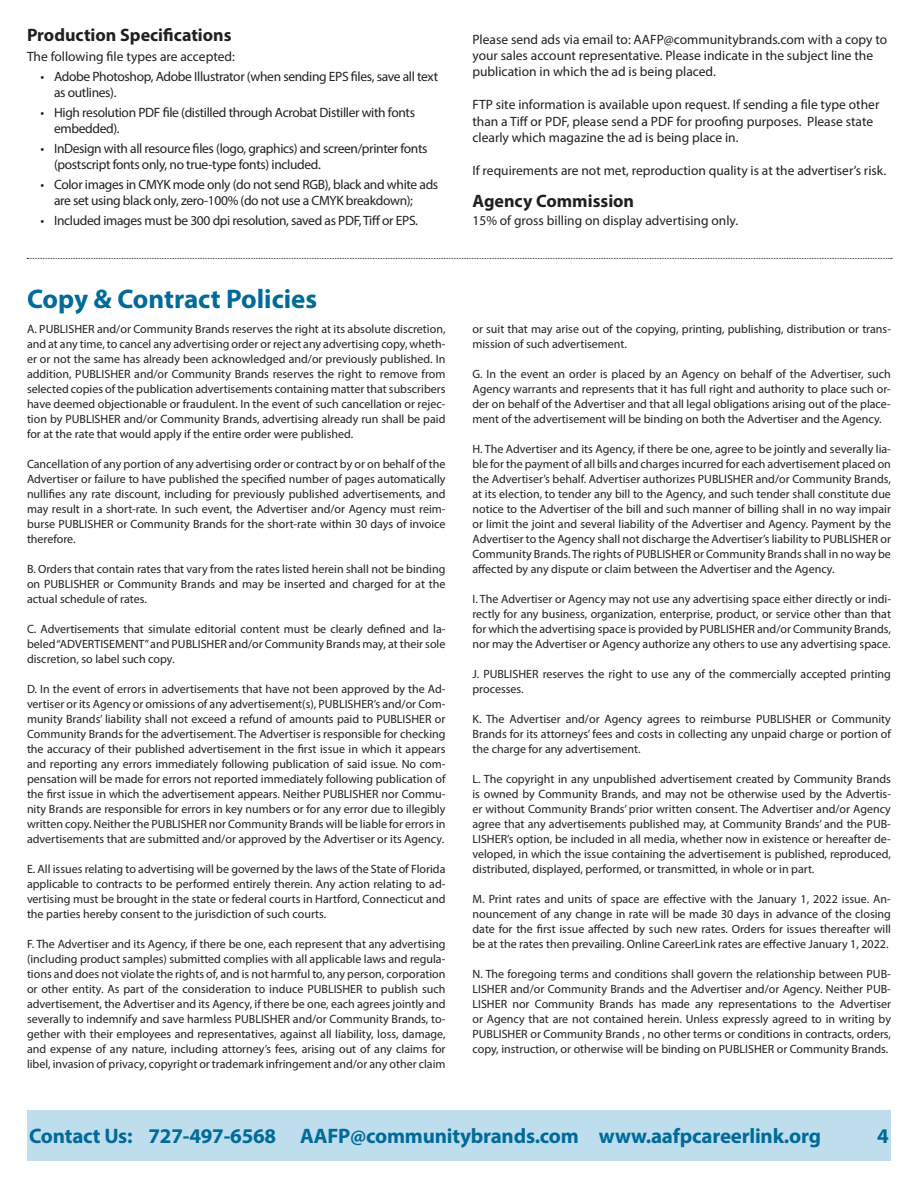
<style>
.page{position:relative;width:918px;height:1188px;background:#fff}
.page>*{position:absolute;margin:0;border:0;box-sizing:border-box;transform-origin:0 0}
.t1{font:700 27px "Myriad Pro";color:#006b98}
.t2{font:700 21px "Myriad Pro";letter-spacing:-.01em;color:#006b98}
.t3{font:700 18px "Myriad Pro";color:#231f20}
.t4{font:13.5px/16.5px "Myriad Pro";letter-spacing:-.01em;color:#231f20}
.t5{font:12px/15px "Myriad Pro";color:#231f20;text-align:justify}
</style>
<div class="page">
<svg style="left:27px;top:258px;width:865px;height:1px"></svg>
<div style="left:27px;top:1110px;width:864px;height:51px;background:#bedded"></div>
<h3 class="t3" style="left:27px;top:23px;width:206px">Production Specifications</h3>
<p class="t4" style="left:27px;top:48px;width:209px">The following file types are accepted:</p>
<p class="t4" style="left:54px;top:68px;width:386px;text-indent:-14px">• Adobe Photoshop, Adobe Illustrator (when sending EPS files, save all text as outlines).</p>
<p class="t4" style="left:54px;top:104px;width:363px;text-indent:-14px">• High resolution PDF file (distilled through Acrobat Distiller with fonts embedded).</p>
<p class="t4" style="left:54px;top:140px;width:375px;text-indent:-14px">• InDesign with all resource files (logo, graphics) and screen/printer fonts (postscript fonts only, no true-type fonts) included.</p>
<p class="t4" style="left:54px;top:176px;width:386px;text-indent:-14px">• Color images in CMYK mode only (do not send RGB), black and white ads are set using black only, zero-100% (do not use a CMYK breakdown);</p>
<p class="t4" style="left:40px;top:212px;width:379px">• Included images must be 300 dpi resolution, saved as PDF, Tiff or EPS.</p>
<h1 class="t1" style="left:27px;top:282px;width:292px">Copy &amp; Contract Policies</h1>
<p class="t5" style="left:27px;top:321px;width:420px">A. PUBLISHER and/or Community Brands reserves the right at its absolute discretion, and at any time, to cancel any advertising order or reject any advertising copy, wheth&shy;er or not the same has already been acknowledged and/or previously published. In addition, PUBLISHER and/or Community Brands reserves the right to remove from selected copies of the publication advertisements containing matter that subscribers have deemed objectionable or fraudulent. In the event of such cancellation or rejec&shy;tion by PUBLISHER and/or Community Brands, advertising already run shall be paid for at the rate that would apply if the entire order were published.</p>
<p class="t5" style="left:27px;top:456px;width:420px">Cancellation of any portion of any advertising order or contract by or on behalf of the Advertiser or failure to have published the specified number of pages automatically nullifies any rate discount, including for previously published advertisements, and may result in a short-rate. In such event, the Advertiser and/or Agency must reim&shy;burse PUBLISHER or Community Brands for the short-rate within 30 days of invoice therefore.</p>
<p class="t5" style="left:27px;top:561px;width:420px">B. Orders that contain rates that vary from the rates listed herein shall not be binding on PUBLISHER or Community Brands and may be inserted and charged for at the actual schedule of rates.</p>
<p class="t5" style="left:27px;top:621px;width:420px">C. Advertisements that simulate editorial content must be clearly defined and la&shy;beled “ADVERTISEMENT” and PUBLISHER and/or Community Brands may, at their sole discretion, so label such copy.</p>
<p class="t5" style="left:27px;top:681px;width:420px">D. In the event of errors in advertisements that have not been approved by the Ad&shy;vertiser or its Agency or omissions of any advertisement(s), PUBLISHER’s and/or Com&shy;munity Brands’ liability shall not exceed a refund of amounts paid to PUBLISHER or Community Brands for the advertisement. The Advertiser is responsible for checking the accuracy of their published advertisement in the first issue in which it appears and reporting any errors immediately following publication of said issue. No com&shy;pensation will be made for errors not reported immediately following publication of the first issue in which the advertisement appears. Neither PUBLISHER nor Commu&shy;nity Brands are responsible for errors in key numbers or for any error due to illegibly written copy. Neither the PUBLISHER nor Community Brands will be liable for errors in advertisements that are submitted and/or approved by the Advertiser or its Agency.</p>
<p class="t5" style="left:27px;top:861px;width:420px">E. All issues relating to advertising will be governed by the laws of the State of Florida applicable to contracts to be performed entirely therein. Any action relating to ad&shy;vertising must be brought in the state or federal courts in Hartford, Connecticut and the parties hereby consent to the jurisdiction of such courts.</p>
<p class="t5" style="left:27px;top:936px;width:420px">F. The Advertiser and its Agency, if there be one, each represent that any advertising (including product samples) submitted complies with all applicable laws and regula&shy;tions and does not violate the rights of, and is not harmful to, any person, corporation or other entity. As part of the consideration to induce PUBLISHER to publish such advertisement, the Advertiser and its Agency, if there be one, each agrees jointly and severally to indemnify and save harmless PUBLISHER and/or Community Brands, to&shy;gether with their employees and representatives, against all liability, loss, damage, and expense of any nature, including attorney’s fees, arising out of any claims for libel, invasion of privacy, copyright or trademark infringement and/or any other claim</p>
<p class="t4" style="left:472px;top:31px;width:416px">Please send ads via email to: AAFP@communitybrands.com with a copy to your sales account representative. Please indicate in the subject line the publication in which the ad is being placed.</p>
<p class="t4" style="left:472px;top:96px;width:408px">FTP site information is available upon request. If sending a file type other than a Tiff or PDF, please send a PDF for proofing purposes. Please state clearly which magazine the ad is being place in.</p>
<p class="t4" style="left:472px;top:162px;width:415px">If requirements are not met, reproduction quality is at the advertiser’s risk.</p>
<h3 class="t3" style="left:472px;top:189px;width:163px">Agency Commission</h3>
<p class="t4" style="left:472px;top:212px;width:267px">15% of gross billing on display advertising only.</p>
<p class="t5" style="left:472px;top:321px;width:420px">or suit that may arise out of the copying, printing, publishing, distribution or trans&shy;mission of such advertisement.</p>
<p class="t5" style="left:472px;top:366px;width:420px">G. In the event an order is placed by an Agency on behalf of the Advertiser, such Agency warrants and represents that it has full right and authority to place such or&shy;der on behalf of the Advertiser and that all legal obligations arising out of the place&shy;ment of the advertisement will be binding on both the Advertiser and the Agency.</p>
<p class="t5" style="left:472px;top:441px;width:420px">H. The Advertiser and its Agency, if there be one, agree to be jointly and severally lia&shy;ble for the payment of all bills and charges incurred for each advertisement placed on the Advertiser’s behalf. Advertiser authorizes PUBLISHER and/or Community Brands, at its election, to tender any bill to the Agency, and such tender shall constitute due notice to the Advertiser of the bill and such manner of billing shall in no way impair or limit the joint and several liability of the Advertiser and Agency. Payment by the Advertiser to the Agency shall not discharge the Advertiser’s liability to PUBLISHER or Community Brands. The rights of PUBLISHER or Community Brands shall in no way be affected by any dispute or claim between the Advertiser and the Agency.</p>
<p class="t5" style="left:472px;top:591px;width:420px">I. The Advertiser or Agency may not use any advertising space either directly or indi&shy;rectly for any business, organization, enterprise, product, or service other than that for which the advertising space is provided by PUBLISHER and/or Community Brands, nor may the Advertiser or Agency authorize any others to use any advertising space.</p>
<p class="t5" style="left:472px;top:666px;width:420px">J. PUBLISHER reserves the right to use any of the commercially accepted printing processes.</p>
<p class="t5" style="left:472px;top:711px;width:420px">K. The Advertiser and/or Agency agrees to reimburse PUBLISHER or Community Brands for its attorneys’ fees and costs in collecting any unpaid charge or portion of the charge for any advertisement.</p>
<p class="t5" style="left:472px;top:771px;width:420px">L. The copyright in any unpublished advertisement created by Community Brands is owned by Community Brands, and may not be otherwise used by the Advertis&shy;er without Community Brands’ prior written consent. The Advertiser and/or Agency agree that any advertisements published may, at Community Brands’ and the PUB-LISHER’s option, be included in all media, whether now in existence or hereafter de&shy;veloped, in which the issue containing the advertisement is published, reproduced, distributed, displayed, performed, or transmitted, in whole or in part.</p>
<p class="t5" style="left:472px;top:891px;width:420px">M. Print rates and units of space are effective with the January 1, 2022 issue. An&shy;nouncement of any change in rate will be made 30 days in advance of the closing date for the first issue affected by such new rates. Orders for issues thereafter will be at the rates then prevailing. Online CareerLink rates are effective January 1, 2022.</p>
<p class="t5" style="left:472px;top:966px;width:420px">N. The foregoing terms and conditions shall govern the relationship between PUB-LISHER and/or Community Brands and the Advertiser and/or Agency. Neither PUB-LISHER nor Community Brands has made any representations to the Advertiser or Agency that are not contained herein. Unless expressly agreed to in writing by PUBLISHER or Community Brands , no other terms or conditions in contracts, orders, copy, instruction, or otherwise will be binding on PUBLISHER or Community Brands.</p>
<h2 class="t2" style="left:29px;top:1123px;width:793px">Contact Us: 727-497-6568 AAFP@communitybrands.com www.aafpcareerlink.org</h2>
<h2 class="t2" style="left:877px;top:1123px;width:13px">4</h2>
</div>
